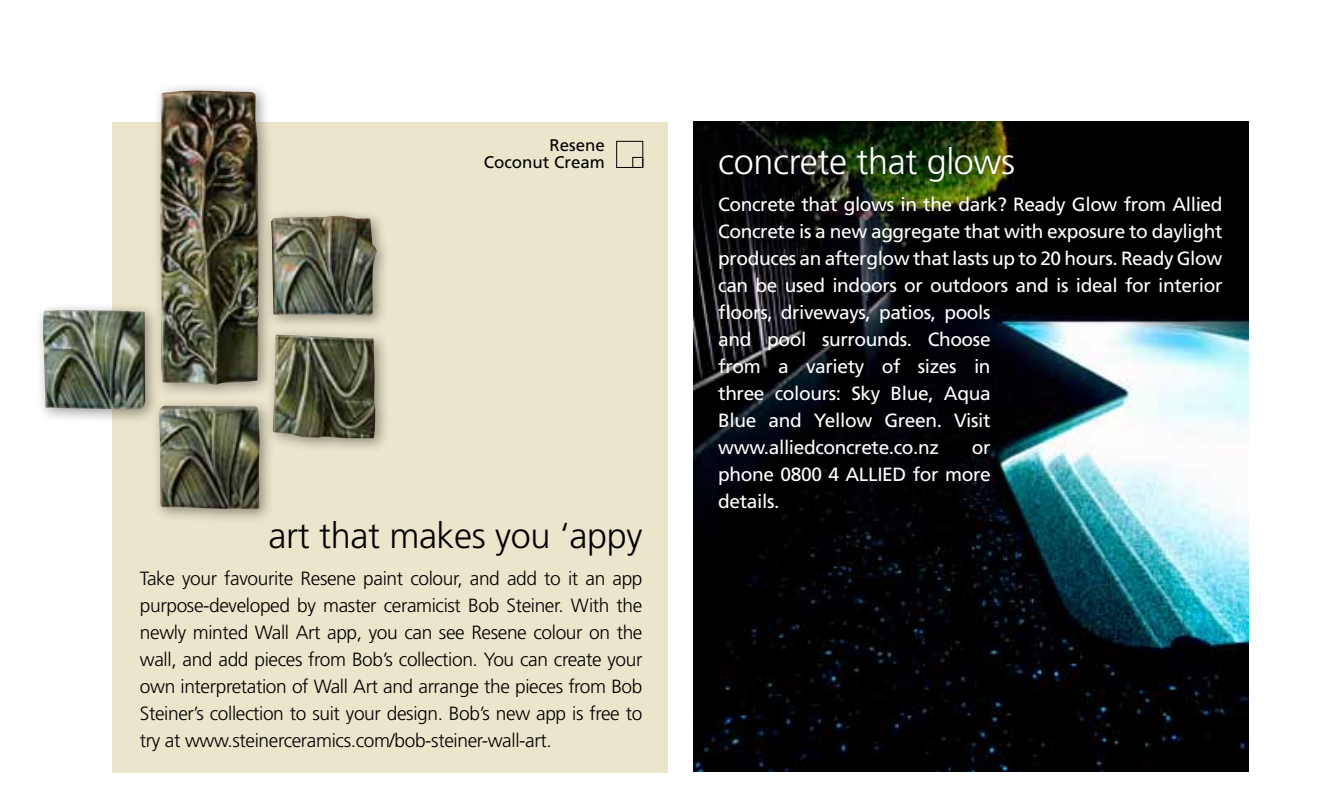
<style>
.page{position:relative;width:1336px;height:789px;background:#fff}
.page>*{position:absolute;margin:0;border:0;box-sizing:border-box;transform-origin:0 0}
.t1{font:300 36px "Frutiger";letter-spacing:-.01em;color:#000}
.t2{font:300 36px "Frutiger";letter-spacing:-.01em;color:#fff}
.t3{font:19.12px/27px "Frutiger";letter-spacing:-.02em;color:#fff}
.t4{font:300 19.12px/27px "Frutiger";letter-spacing:-.02em;color:#000;text-align:justify}
.t5{font:16.88px/16.9px "Frutiger";color:#000;text-align:right}
</style>
<div class="page">
<div style="left:113px;top:122px;width:555px;height:650px;background:#ebe5cb"></div>
<div style="left:34px;top:82px;width:358px;height:442px;background:#000;opacity:.4"></div>
<img style="left:43px;top:90px;width:334px;height:419px">
<img style="left:693px;top:122px;width:555px;height:649px">
<div style="left:616px;top:141px;width:27px;height:27px;border:1px solid #000"></div>
<div style="left:632px;top:157px;width:11px;height:11px;border:1px solid #000"></div>
<p class="t5" style="left:484px;top:137px;width:122px">Resene<br>Coconut Cream</p>
<h1 class="t1" style="left:268px;top:515px;width:375px">art that makes you ‘appy</h1>
<p class="t4" style="left:140px;top:565px;width:504px">Take your favourite Resene paint colour, and add to it an app purpose-developed by master ceramicist Bob Steiner. With the newly minted Wall Art app, you can see Resene colour on the wall, and add pieces from Bob’s collection. You can create your own interpretation of Wall Art and arrange the pieces from Bob Steiner’s collection to suit your design. Bob’s new app is free to try at www.steinerceramics.com/bob-steiner-wall-art.</p>
<h1 class="t2" style="left:718px;top:141px;width:298px">concrete that glows</h1>
<p class="t3" style="left:718px;top:191px;width:506px">Concrete that glows in the dark? Ready Glow from Allied Concrete is a new aggregate that with exposure to daylight produces an afterglow that lasts up to 20 hours. Ready Glow can be used indoors or outdoors and is ideal for interior floors, driveways, patios, pools<br>and pool surrounds. Choose<br>from a variety of sizes in<br>three colours: Sky Blue, Aqua<br>Blue and Yellow Green. Visit<br>www.alliedconcrete.co.nz</p>
<p class="t3" style="left:718px;top:434px;width:274px;text-align:justify;text-indent:254px">or phone 0800 4 ALLIED for more details.</p>
</div>
